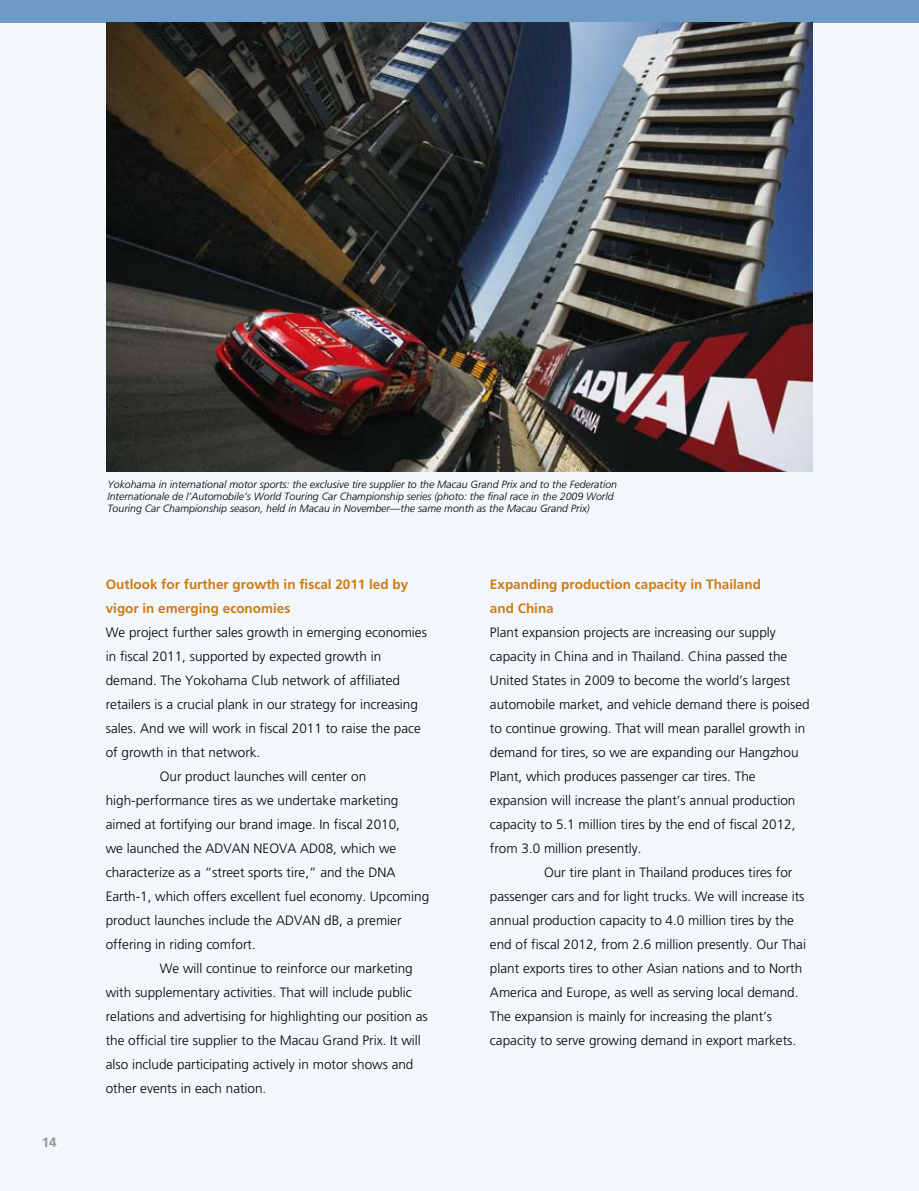
<style>
.page{position:relative;width:919px;height:1191px;background:#fff}
.page>*{position:absolute;margin:0;border:0;box-sizing:border-box;transform-origin:0 0}
.t1{font:300 13.5px "Frutiger";color:#000}
.t2{font:700 13.5px/24px "Frutiger";color:#cf7b0e}
.t3{font:700 13.5px "Frutiger";color:#929a9f}
.t4{font:italic 300 10.5px/12px "Frutiger";color:#000}
</style>
<div class="page">
<div style="left:0;top:1px;width:918px;height:1190px;background:#f3f6fb"></div>
<div style="left:0;top:0;width:918px;height:23px;background:#6e9bc5"></div>
<img style="left:107px;top:23px;width:705px;height:449px">
<p class="t3" style="left:42px;top:1134px;width:17px">14</p>
<p class="t4" style="left:107px;top:478px;width:511px">Yokohama in international motor sports: the exclusive tire supplier to the Macau Grand Prix and to the Federation<br>Internationale de l’Automobile’s World Touring Car Championship series (photo: the final race in the 2009 World<br>Touring Car Championship season, held in Macau in November—the same month as the Macau Grand Prix)</p>
<p class="t2" style="left:106px;top:572px;width:304px">Outlook for further growth in fiscal 2011 led by vigor in emerging economies</p>
<p class="t1" style="left:106px;top:624px;width:323px">We project further sales growth in emerging economies</p>
<p class="t1" style="left:106px;top:648px;width:277px">in fiscal 2011, supported by expected growth in</p>
<p class="t1" style="left:106px;top:672px;width:296px">demand. The Yokohama Club network of affiliated</p>
<p class="t1" style="left:106px;top:696px;width:313px">retailers is a crucial plank in our strategy for increasing</p>
<p class="t1" style="left:106px;top:720px;width:317px">sales. And we will work in fiscal 2011 to raise the pace</p>
<p class="t1" style="left:106px;top:744px;width:156px">of growth in that network.</p>
<p class="t1" style="left:160px;top:768px;width:208px">Our product launches will center on</p>
<p class="t1" style="left:106px;top:792px;width:294px">high-performance tires as we undertake marketing</p>
<p class="t1" style="left:106px;top:816px;width:296px">aimed at fortifying our brand image. In fiscal 2010,</p>
<p class="t1" style="left:106px;top:840px;width:292px">we launched the ADVAN NEOVA AD08, which we</p>
<p class="t1" style="left:106px;top:864px;width:291px">characterize as a “street sports tire,” and the DNA</p>
<p class="t1" style="left:106px;top:888px;width:325px">Earth-1, which offers excellent fuel economy. Upcoming</p>
<p class="t1" style="left:106px;top:912px;width:297px">product launches include the ADVAN dB, a premier</p>
<p class="t1" style="left:106px;top:936px;width:152px">offering in riding comfort.</p>
<p class="t1" style="left:160px;top:960px;width:254px">We will continue to reinforce our marketing</p>
<p class="t1" style="left:106px;top:984px;width:308px">with supplementary activities. That will include public</p>
<p class="t1" style="left:106px;top:1008px;width:323px">relations and advertising for highlighting our position as</p>
<p class="t1" style="left:106px;top:1032px;width:316px">the official tire supplier to the Macau Grand Prix. It will</p>
<p class="t1" style="left:106px;top:1056px;width:309px">also include participating actively in motor shows and</p>
<p class="t1" style="left:106px;top:1080px;width:162px">other events in each nation.</p>
<p class="t2" style="left:490px;top:572px;width:272px">Expanding production capacity in Thailand and China</p>
<p class="t1" style="left:490px;top:624px;width:287px">Plant expansion projects are increasing our supply</p>
<p class="t1" style="left:490px;top:648px;width:299px">capacity in China and in Thailand. China passed the</p>
<p class="t1" style="left:490px;top:672px;width:302px">United States in 2009 to become the world’s largest</p>
<p class="t1" style="left:490px;top:696px;width:321px">automobile market, and vehicle demand there is poised</p>
<p class="t1" style="left:490px;top:720px;width:317px">to continue growing. That will mean parallel growth in</p>
<p class="t1" style="left:490px;top:744px;width:310px">demand for tires, so we are expanding our Hangzhou</p>
<p class="t1" style="left:490px;top:768px;width:267px">Plant, which produces passenger car tires. The</p>
<p class="t1" style="left:490px;top:792px;width:307px">expansion will increase the plant’s annual production</p>
<p class="t1" style="left:490px;top:816px;width:307px">capacity to 5.1 million tires by the end of fiscal 2012,</p>
<p class="t1" style="left:490px;top:840px;width:153px">from 3.0 million presently.</p>
<p class="t1" style="left:544px;top:864px;width:250px">Our tire plant in Thailand produces tires for</p>
<p class="t1" style="left:490px;top:888px;width:316px">passenger cars and for light trucks. We will increase its</p>
<p class="t1" style="left:490px;top:912px;width:305px">annual production capacity to 4.0 million tires by the</p>
<p class="t1" style="left:490px;top:936px;width:317px">end of fiscal 2012, from 2.6 million presently. Our Thai</p>
<p class="t1" style="left:490px;top:960px;width:314px">plant exports tires to other Asian nations and to North</p>
<p class="t1" style="left:490px;top:984px;width:310px">America and Europe, as well as serving local demand.</p>
<p class="t1" style="left:490px;top:1008px;width:284px">The expansion is mainly for increasing the plant’s</p>
<p class="t1" style="left:490px;top:1032px;width:308px">capacity to serve growing demand in export markets.</p>
</div>
